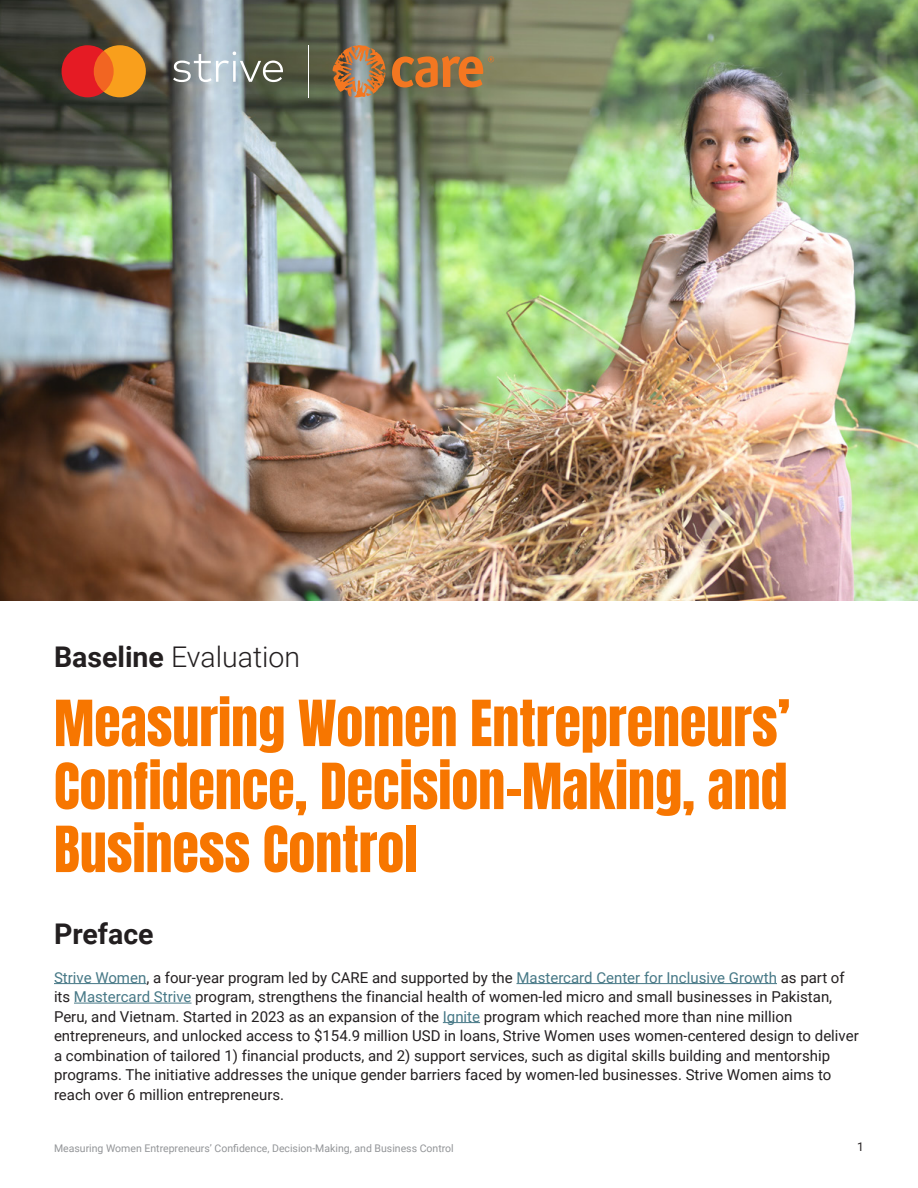
<style>
.page{position:relative;width:918px;height:1188px;background:#fff}
.page>*{position:absolute;margin:0;border:0;box-sizing:border-box;transform-origin:0 0}
.Anton_Heading{font:54px/63px "Anton";color:#f77600;text-align:justify}
._19_26_Header_Black{font:300 28.5px "Roboto";color:#231f20}
._19_26_Header_Black-2{font:700 28.5px "Roboto";color:#231f20}
._10_13_Text_Black_No_Indent_SA{font:15px/19.5px "Roboto";color:#231f20}
.t1{font:12px "Roboto";color:#231f20}
.t2{font:10.5px "Roboto";color:#939598}
.s1{font-weight:700}
.s2{color:#467886}
</style>
<div class="page">
<hr style="left:54px;top:983px;width:92px;height:1px;background:#467886">
<hr style="left:516px;top:983px;width:261px;height:1px;background:#467886">
<hr style="left:74px;top:1003px;width:118px;height:1px;background:#467886">
<hr style="left:443px;top:1022px;width:37px;height:1px;background:#467886">
<img style="left:0;top:0;width:918px;height:600px">
<svg style="left:62px;top:45px;width:84px;height:52px;background:#d45a24"></svg>
<svg style="left:173px;top:52px;width:110px;height:30px;background:#99a19e"></svg>
<svg style="left:333px;top:45px;width:52px;height:53px;background:#a9794e"></svg>
<svg style="left:392px;top:56px;width:102px;height:32px;background:#ad7239"></svg>
<hr style="left:308px;top:45px;width:1px;height:52px;background:#fff">
<p class="_19_26_Header_Black" style="left:54px;top:637px;width:248px"><span class="s1">Baseline</span> Evaluation</p>
<p class="Anton_Heading" style="left:54px;top:696px;width:738px">Measuring Women Entrepreneurs’ Confidence, Decision-Making, and Business Control</p>
<p class="_19_26_Header_Black-2" style="left:54px;top:913px;width:101px">Preface</p>
<p class="_10_13_Text_Black_No_Indent_SA" style="left:54px;top:967px;width:806px"><span class="s2">Strive Women</span>, a four-year program led by CARE and supported by the <span class="s2">Mastercard Center for Inclusive Growth</span> as part of its <span class="s2">Mastercard Strive</span> program, strengthens the financial health of women-led micro and small businesses in Pakistan, Peru, and Vietnam. Started in 2023 as an expansion of the <span class="s2">Ignite</span> program which reached more than nine million entrepreneurs, and unlocked access to $154.9 million USD in loans, Strive Women uses women-centered design to deliver a combination of tailored 1) financial products, and 2) support services, such as digital skills building and mentorship programs. The initiative addresses the unique gender barriers faced by women-led businesses. Strive Women aims to reach over 6 million entrepreneurs.</p>
<p class="t2" style="left:54px;top:1141px;width:401px">Measuring Women Entrepreneurs’ Confidence, Decision-Making, and Business Control</p>
<p class="t1" style="left:857px;top:1139px;width:8px">1</p>
</div>
